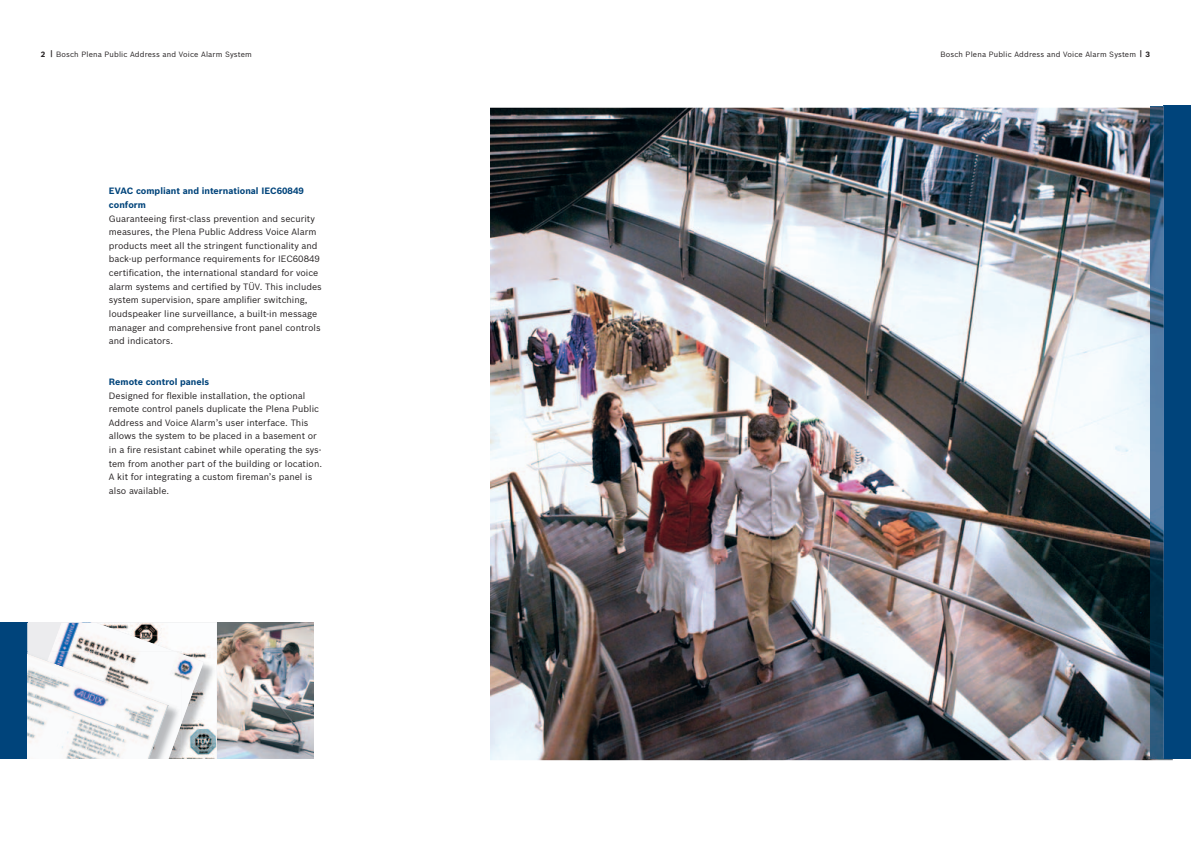
<style>
.page{position:relative;width:1191px;height:842px;background:#fff}
.page>*{position:absolute;margin:0;border:0;box-sizing:border-box;transform-origin:0 0}
.t1{font:9px/13.6px "Bosch Sans";color:#231f20}
.t2{font:700 9px/13.6px "Bosch Sans";color:#00447b}
.t3{font:7.5px "Bosch Sans";letter-spacing:.02em;color:#231f20}
.s1{font-weight:700}
</style>
<div class="page">
<img style="left:490px;top:108px;width:682px;height:652px">
<div style="left:1163px;top:106px;width:28px;height:653px;background:#00447b"></div>
<svg style="left:1150px;top:106px;width:14px;height:2px"></svg>
<img style="left:1150px;top:108px;width:13px;height:651px">
<div style="left:0;top:623px;width:27px;height:136px;background:#00447b"></div>
<img style="left:27px;top:623px;width:24px;height:28px">
<img style="left:96px;top:622px;width:122px;height:137px">
<img style="left:51px;top:623px;width:153px;height:99px">
<img style="left:218px;top:622px;width:95px;height:137px">
<img style="left:27px;top:651px;width:155px;height:108px">
<img style="left:27px;top:653px;width:142px;height:106px">
<p class="t3" style="left:41px;top:51px;width:212px"><span class="s1">2 |</span> Bosch Plena Public Address and Voice Alarm System</p>
<p class="t3" style="left:940px;top:51px;width:211px">Bosch Plena Public Address and Voice Alarm System <span class="s1">| 3</span></p>
<p class="t2" style="left:109px;top:185px;width:196px">EVAC compliant and international IEC60849 conform</p>
<p class="t1" style="left:109px;top:212px;width:214px">Guaranteeing first-class prevention and security measures, the Plena Public Address Voice Alarm products meet all the stringent functionality and back-up performance requirements for IEC60849 certification, the international standard for voice alarm systems and certified by TÜV. This includes system supervision, spare amplifier switching, loudspeaker line surveillance, a built-in message manager and comprehensive front panel controls and indicators.</p>
<p class="t2" style="left:109px;top:376px;width:102px">Remote control panels</p>
<p class="t1" style="left:109px;top:389px;width:215px">Designed for flexible installation, the optional remote control panels duplicate the Plena Public Address and Voice Alarm’s user interface. This allows the system to be placed in a basement or in a fire resistant cabinet while operating the sys&shy;tem from another part of the building or location.<br>A kit for integrating a custom fireman’s panel is also available.</p>
</div>
